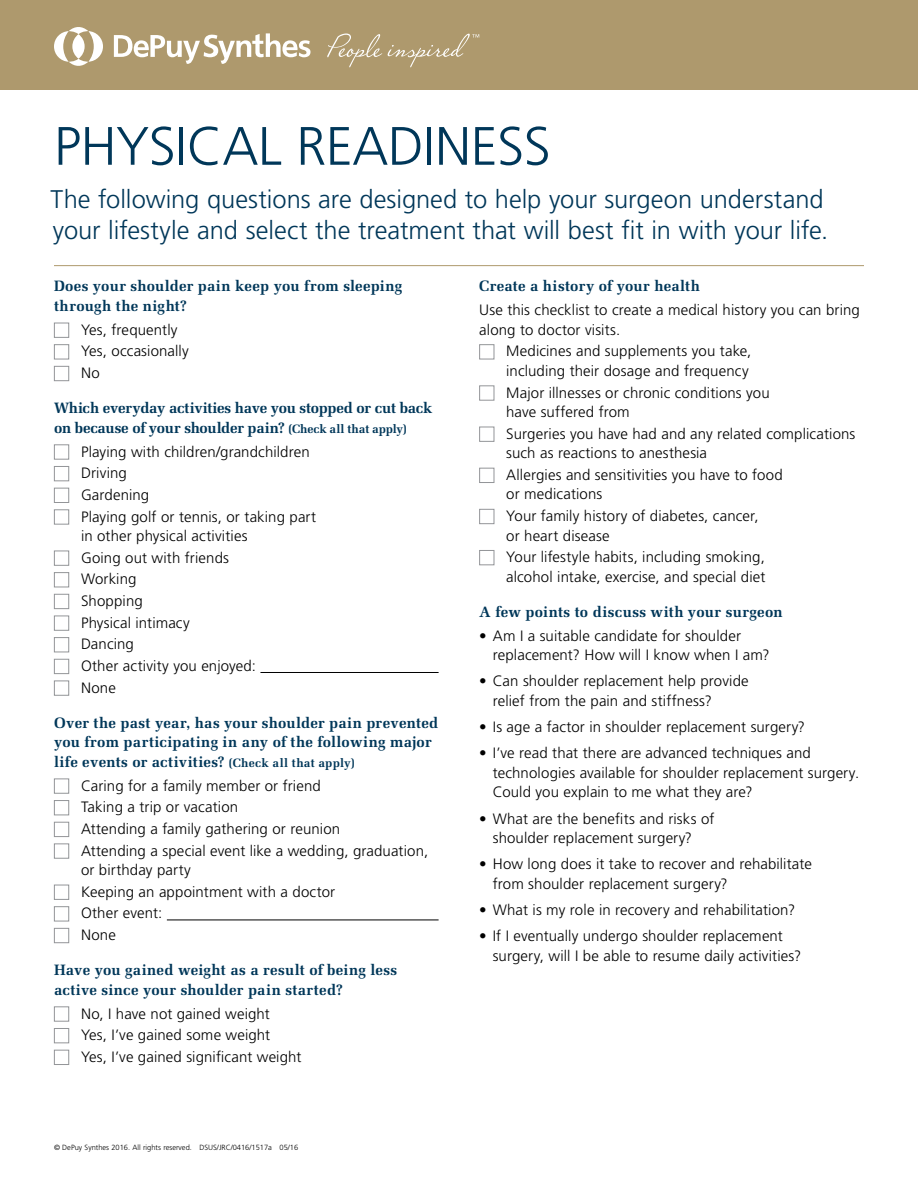
<style>
.page{position:relative;width:918px;height:1188px;background:#fff}
.page>*{position:absolute;margin:0;border:0;box-sizing:border-box;transform-origin:0 0}
._00_Cover_Page_Head{font:300 54px "Frutiger LT Std";letter-spacing:-.01em;color:#003759}
._03_Paragraph_Header{font:300 25.5px/30.6px "Frutiger LT Std";color:#003759}
.Text{font:300 15px/19.5px "Frutiger LT Std";letter-spacing:.01em;color:#000}
.Text_Bullets{font:300 15px/19.5px "Frutiger LT Std";letter-spacing:.01em;color:#000}
.Question{font:700 15px/19.5px "Melior LT Std";letter-spacing:.01em;color:#003759}
.Question-2{font:700 15px/19.5px "Melior LT Std";letter-spacing:-.015em;color:#003759}
.t1{font:300 7.5px "Frutiger LT Std";color:#000}
.s1{font-size:12px}
</style>
<div class="page">
<hr style="left:54px;top:265px;width:810px;height:1px;background:#ae996d">
<div style="left:0;top:0;width:918px;height:90px;background:#ae996d"></div>
<hr style="left:260px;top:672px;width:179px;height:1px;background:#000">
<hr style="left:167px;top:920px;width:272px;height:1px;background:#000">
<div style="left:54px;top:323px;width:15px;height:15px;border:1px solid #939598"></div>
<div style="left:54px;top:344px;width:15px;height:15px;border:1px solid #939598"></div>
<div style="left:54px;top:366px;width:15px;height:15px;border:1px solid #939598"></div>
<div style="left:54px;top:444px;width:15px;height:16px;border:1px solid #939598"></div>
<div style="left:54px;top:466px;width:15px;height:15px;border:1px solid #939598"></div>
<div style="left:54px;top:488px;width:15px;height:15px;border:1px solid #939598"></div>
<div style="left:54px;top:509px;width:15px;height:16px;border:1px solid #939598"></div>
<div style="left:54px;top:551px;width:15px;height:15px;border:1px solid #939598"></div>
<div style="left:54px;top:572px;width:15px;height:15px;border:1px solid #939598"></div>
<div style="left:54px;top:594px;width:15px;height:15px;border:1px solid #939598"></div>
<div style="left:54px;top:616px;width:15px;height:15px;border:1px solid #939598"></div>
<div style="left:54px;top:637px;width:15px;height:15px;border:1px solid #939598"></div>
<div style="left:54px;top:659px;width:15px;height:15px;border:1px solid #939598"></div>
<div style="left:54px;top:681px;width:15px;height:15px;border:1px solid #939598"></div>
<div style="left:54px;top:779px;width:15px;height:15px;border:1px solid #939598"></div>
<div style="left:54px;top:800px;width:15px;height:15px;border:1px solid #939598"></div>
<div style="left:54px;top:822px;width:15px;height:15px;border:1px solid #939598"></div>
<div style="left:54px;top:843px;width:15px;height:16px;border:1px solid #939598"></div>
<div style="left:54px;top:885px;width:15px;height:15px;border:1px solid #939598"></div>
<div style="left:54px;top:906px;width:15px;height:15px;border:1px solid #939598"></div>
<div style="left:54px;top:928px;width:15px;height:15px;border:1px solid #939598"></div>
<div style="left:54px;top:1006px;width:15px;height:16px;border:1px solid #939598"></div>
<div style="left:54px;top:1028px;width:15px;height:15px;border:1px solid #939598"></div>
<div style="left:54px;top:1050px;width:15px;height:15px;border:1px solid #939598"></div>
<div style="left:479px;top:344px;width:15px;height:15px;border:1px solid #939598"></div>
<div style="left:479px;top:385px;width:15px;height:16px;border:1px solid #939598"></div>
<div style="left:479px;top:427px;width:15px;height:15px;border:1px solid #939598"></div>
<div style="left:479px;top:468px;width:15px;height:15px;border:1px solid #939598"></div>
<div style="left:479px;top:509px;width:15px;height:15px;border:1px solid #939598"></div>
<div style="left:479px;top:550px;width:15px;height:15px;border:1px solid #939598"></div>
<svg style="left:114px;top:33px;width:197px;height:31px"></svg>
<svg style="left:54px;top:27px;width:49px;height:39px"></svg>
<svg style="left:327px;top:34px;width:152px;height:33px"></svg>
<p class="_00_Cover_Page_Head" style="left:54px;top:116px;width:498px">PHYSICAL READINESS</p>
<p class="_03_Paragraph_Header" style="left:51px;top:184px;width:779px">The following questions are designed to help your surgeon understand your lifestyle and select the treatment that will best fit in with your life.</p>
<p class="Question" style="left:54px;top:276px;width:350px">Does your shoulder pain keep you from sleeping through the night?</p>
<p class="Text" style="left:81px;top:320px;width:98px">Yes, frequently</p>
<p class="Text" style="left:81px;top:342px;width:109px">Yes, occasionally</p>
<p class="Text" style="left:81px;top:363px;width:20px">No</p>
<p class="Question-2" style="left:54px;top:398px;width:380px">Which everyday activities have you stopped or cut back on because of your shoulder pain? <span class="s1">(Check all that apply)</span></p>
<p class="Text" style="left:81px;top:442px;width:230px">Playing with children/grandchildren</p>
<p class="Text" style="left:81px;top:464px;width:47px">Driving</p>
<p class="Text" style="left:81px;top:485px;width:70px">Gardening</p>
<p class="Text" style="left:81px;top:507px;width:237px">Playing golf or tennis, or taking part in other physical activities</p>
<p class="Text" style="left:81px;top:548px;width:149px">Going out with friends</p>
<p class="Text" style="left:81px;top:570px;width:57px">Working</p>
<p class="Text" style="left:81px;top:591px;width:63px">Shopping</p>
<p class="Text" style="left:81px;top:613px;width:110px">Physical intimacy</p>
<p class="Text" style="left:81px;top:635px;width:54px">Dancing</p>
<p class="Text" style="left:81px;top:656px;width:176px">Other activity you enjoyed:</p>
<p class="Text" style="left:81px;top:678px;width:36px">None</p>
<p class="Question" style="left:54px;top:713px;width:386px">Over the past year, has your shoulder pain prevented you from participating in any of the following major life events or activities? <span class="s1">(Check all that apply)</span></p>
<p class="Text" style="left:81px;top:776px;width:241px">Caring for a family member or friend</p>
<p class="Text" style="left:81px;top:798px;width:159px">Taking a trip or vacation</p>
<p class="Text" style="left:81px;top:819px;width:261px">Attending a family gathering or reunion</p>
<p class="Text" style="left:81px;top:841px;width:349px">Attending a special event like a wedding, graduation, or birthday party</p>
<p class="Text" style="left:81px;top:882px;width:256px">Keeping an appointment with a doctor</p>
<p class="Text" style="left:81px;top:904px;width:83px">Other event:</p>
<p class="Text" style="left:81px;top:925px;width:36px">None</p>
<p class="Question" style="left:54px;top:960px;width:345px">Have you gained weight as a result of being less active since your shoulder pain started?</p>
<p class="Text" style="left:81px;top:1004px;width:190px">No, I have not gained weight</p>
<p class="Text" style="left:81px;top:1026px;width:191px">Yes, I’ve gained some weight</p>
<p class="Text" style="left:81px;top:1047px;width:222px">Yes, I’ve gained significant weight</p>
<p class="t1" style="left:54px;top:1143px;width:246px">© DePuy Synthes 2016. All rights reserved. DSUS/JRC/0416/1517a 05/16</p>
<p class="Question" style="left:479px;top:276px;width:222px">Create a history of your health</p>
<p class="Text" style="left:479px;top:301px;width:382px">Use this checklist to create a medical history you can bring along to doctor visits.</p>
<p class="Text" style="left:506px;top:342px;width:247px">Medicines and supplements you take, including their dosage and frequency</p>
<p class="Text" style="left:506px;top:383px;width:265px">Major illnesses or chronic conditions you have suffered from</p>
<p class="Text" style="left:506px;top:424px;width:351px">Surgeries you have had and any related complications such as reactions to anesthesia</p>
<p class="Text" style="left:506px;top:465px;width:278px">Allergies and sensitivities you have to food or medications</p>
<p class="Text" style="left:506px;top:506px;width:254px">Your family history of diabetes, cancer, or heart disease</p>
<p class="Text" style="left:506px;top:548px;width:261px">Your lifestyle habits, including smoking, alcohol intake, exercise, and special diet</p>
<p class="Question" style="left:479px;top:602px;width:305px">A few points to discuss with your surgeon</p>
<p class="Text_Bullets" style="left:493px;top:626px;width:278px;text-indent:-14px">• Am I a suitable candidate for shoulder replacement? How will I know when I am?</p>
<p class="Text_Bullets" style="left:493px;top:672px;width:258px;text-indent:-14px">• Can shoulder replacement help provide relief from the pain and stiffness?</p>
<p class="Text_Bullets" style="left:479px;top:717px;width:327px">• Is age a factor in shoulder replacement surgery?</p>
<p class="Text_Bullets" style="left:493px;top:744px;width:368px;text-indent:-14px">• I’ve read that there are advanced techniques and technologies available for shoulder replacement surgery.<br>Could you explain to me what they are?</p>
<p class="Text_Bullets" style="left:479px;top:809px;width:237px;text-align:center">• What are the benefits and risks of shoulder replacement surgery?</p>
<p class="Text_Bullets" style="left:493px;top:855px;width:321px;text-indent:-14px">• How long does it take to recover and rehabilitate from shoulder replacement surgery?</p>
<p class="Text_Bullets" style="left:479px;top:900px;width:317px">• What is my role in recovery and rehabilitation?</p>
<p class="Text_Bullets" style="left:493px;top:927px;width:310px;text-indent:-14px">• If I eventually undergo shoulder replacement surgery, will I be able to resume daily activities?</p>
</div>
